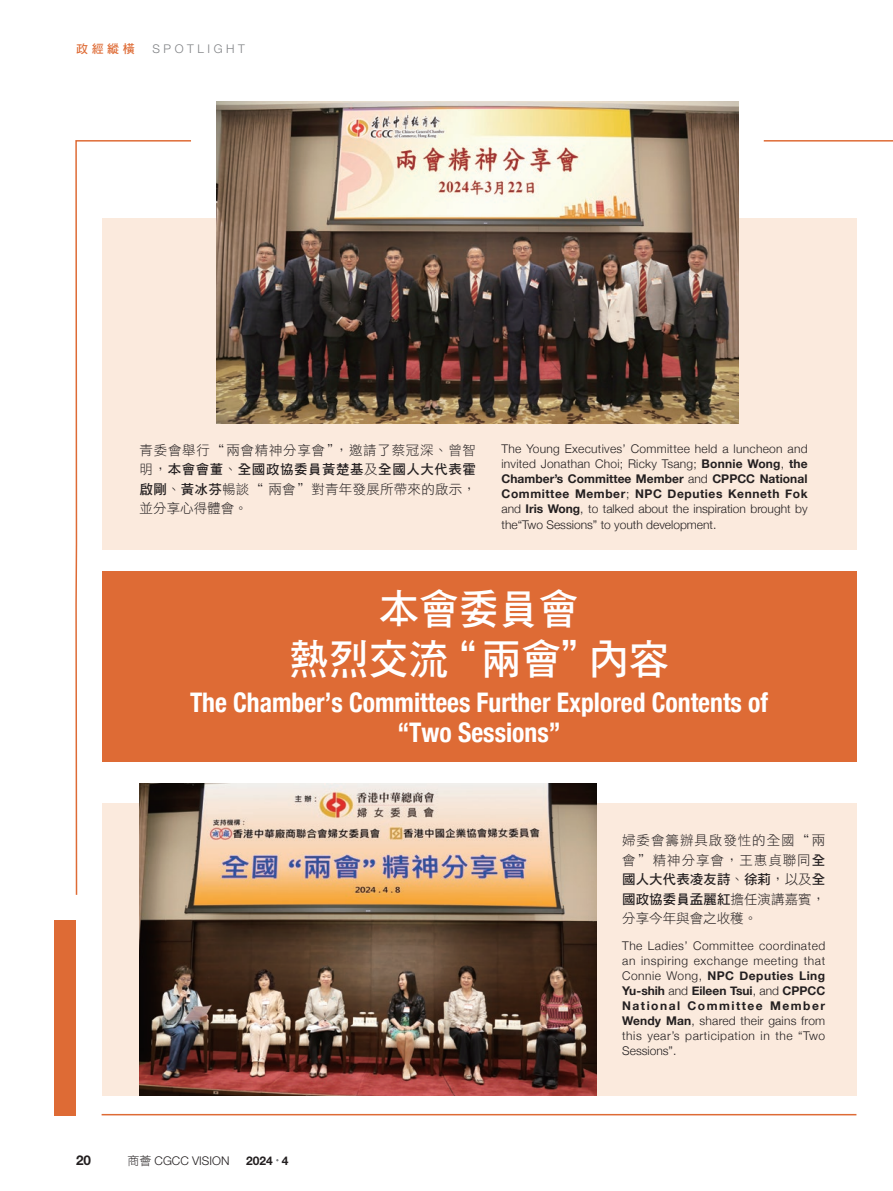
<style>
.page{position:relative;width:893px;height:1191px;background:#fff}
.page>*{position:absolute;margin:0;border:0;box-sizing:border-box;transform-origin:0 0}
.t1{font:42px/50.4px "DF Hei Std W7";color:#fff;text-align:center;scale:.95 1}
.t2{font:700 condensed 27px/30px "Helvetica Neue";color:#fff;text-align:center;scale:.95 1}
.t3{font:13.5px/19.5px "DF Hei Std W3";letter-spacing:.02em;color:#231f20}
.t4{font:13.5px/19.5px "DF Hei Std W7";letter-spacing:.005em;color:#231f20}
.t5{font:13.5px/19.5px "DF Hei Std W3";letter-spacing:.07em;color:#231f20}
.t6{font:13.5px "DF Hei Std W3";letter-spacing:.05em;color:#231f20}
.t7{font:13.5px "DF Hei Std W7";letter-spacing:.04em;color:#231f20}
.t8{font:13.5px "DF Hei Std W3";color:#231f20}
.t9{font:700 13.5px "Helvetica Neue LT";color:#231f20}
.t10{font:300 12px/15px "Helvetica Neue";color:#231f20;text-align:justify}
.t11{font:300 12px "Helvetica Neue LT";color:#231f20}
.t12{font:300 12px "Helvetica Neue LT";letter-spacing:.3em;color:#808285}
.t13{font:700 12px "Helvetica Neue LT";color:#231f20}
.t14{font:12px "DF Hei Std W7";color:#de6b35}
.s1{font-family:"DF Hei Std W3"}
.s2{font-family:"DF Hei Std W7"}
.s3{font-weight:700}
.s4{font-family:"DF Hei Std W3";font-weight:400}
</style>
<div class="page">
<div style="left:102px;top:218px;width:754px;height:332px;background:#fbeadd"></div>
<div style="left:102px;top:803px;width:754px;height:293px;background:#fbeadd"></div>
<div style="left:102px;top:572px;width:754px;height:190px;background:#de6b35"></div>
<div style="left:54px;top:920px;width:21px;height:195px;background:#de6b35"></div>
<img style="left:217px;top:101px;width:521px;height:323px">
<img style="left:140px;top:784px;width:457px;height:312px">
<svg style="left:75px;top:140px;width:118px;height:756px"></svg>
<hr style="left:102px;top:1114px;width:754px;height:1px;background:#de6b35">
<hr style="left:764px;top:140px;width:129px;height:2px;background:#de6b35">
<p class="t14" style="left:76px;top:42px;width:60px">政經縱橫</p>
<p class="t12" style="left:152px;top:41px;width:94px">SPOTLIGHT</p>
<p class="t6" style="left:140px;top:442px;width:338px">青委會舉行“ 兩會精神分享會 ”，邀請了蔡冠深、曾智</p>
<p class="t7" style="left:140px;top:462px;width:338px"><span class="s1">明，</span>本會會董<span class="s1">、</span>全國政協委員黃楚基<span class="s1">及</span>全國人大代表霍</p>
<p class="t3" style="left:140px;top:479px;width:338px"><span class="s2">啟剛</span>、<span class="s2">黃冰芬</span>暢談“ 兩會”對青年發展所帶來的啟示，並分享心得體會。</p>
<p class="t10" style="left:501px;top:441px;width:308px">The Young Executives’ Committee held a luncheon and invited Jonathan Choi; Ricky Tsang; <span class="s3">Bonnie Wong</span>, <span class="s3">the Chamber’s Committee Member</span> and <span class="s3">CPPCC National Committee Member</span>; <span class="s3">NPC Deputies Kenneth Fok </span>and <span class="s3">Iris Wong</span>, to talked about the inspiration brought by the“Two Sessions” to youth development.</p>
<h1 class="t1" style="left:289px;top:583px;width:402px">本會委員會<br>熱烈交流“兩會＂內容</h1>
<h2 class="t2" style="left:190px;top:685px;width:610px">The Chamber’s Committees Further Explored Contents of “Two Sessions”</h2>
<p class="t9" style="left:76px;top:1151px;width:17px">20</p>
<p class="t11" style="left:128px;top:1153px;width:103px"><span class="s4">商薈</span> CGCC VISION</p>
<p class="t13" style="left:246px;top:1153px;width:44px">2024 4</p>
<p class="t5" style="left:622px;top:830px;width:204px">婦委會籌辦具啟發性的全國“兩會”精神分享會，王惠貞聯同<span class="s2">全</span></p>
<p class="t4" style="left:622px;top:869px;width:205px">國人大代表凌友詩<span class="s1">、</span>徐莉<span class="s1">，以及</span>全國政協委員孟麗紅<span class="s1">擔任演講嘉賓，</span></p>
<p class="t8" style="left:622px;top:911px;width:136px">分享今年與會之收穫。</p>
<p class="t10" style="left:622px;top:937px;width:205px">The Ladies’ Committee coordinated an inspiring exchange meeting that Connie Wong, <span class="s3">NPC Deputies Ling Yu-shih</span> and <span class="s3">Eileen Tsui</span>, and <span class="s3">CPPCC National Committee Member Wendy Man</span>, shared their gains from this year’s participation in the “Two Sessions”.</p>
</div>
